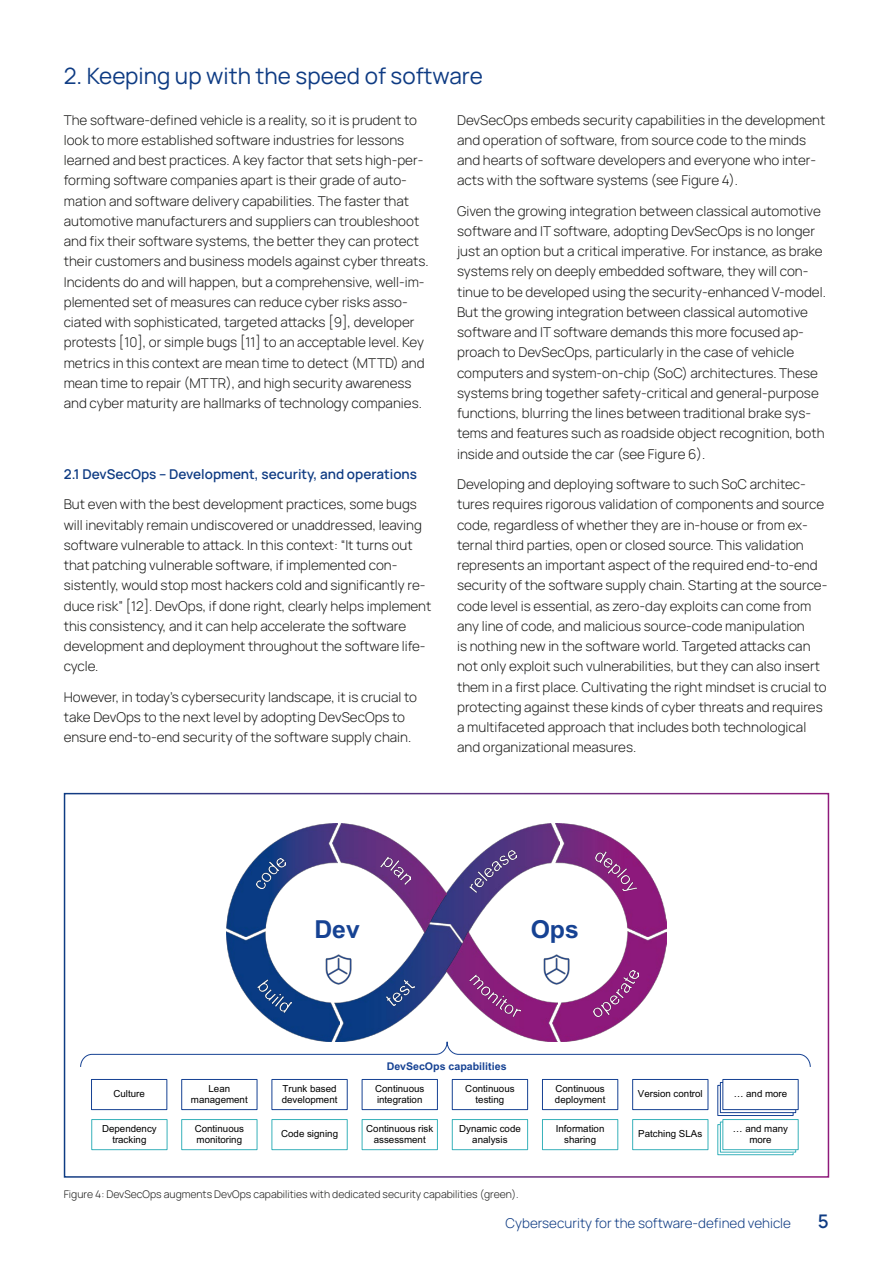
<style>
.page{position:relative;width:893px;height:1263px;background:#fff}
.page>*{position:absolute;margin:0;border:0;box-sizing:border-box;transform-origin:0 0}
.t1{font:700 24.75px "Arial";color:#164293}
.t2{font:22.5px "Manrope";color:#0e3b83}
.t3{font:600 18.75px "Manrope";color:#0e3b83}
.t4{font:300 13.5px/20.2px "Manrope";color:#1d1d1b}
.t5{font:600 13.5px "Manrope";color:#0e3b83}
.t6{font:300 13.5px "Manrope";color:#0e3b83}
.t7{font:700 10.65px "Arial";color:#164293}
.t8{font:300 10.5px "Manrope";color:#1d1d1b}
.t9{font:9.75px/10.6px "Arial";color:#000;text-align:center}
</style>
<div class="page">
<div style="left:718px;top:1085px;width:75px;height:30px;background:#e3e8f2"></div>
<div style="left:717px;top:1085px;width:77px;height:31px;border:1px solid #164293"></div>
<div style="left:720px;top:1082px;width:76px;height:30px;background:#e4e9f2"></div>
<div style="left:720px;top:1082px;width:76px;height:31px;border:1px solid #164293"></div>
<img style="left:226px;top:936px;width:109px;height:105px">
<img style="left:258px;top:979px;width:33px;height:33px">
<img style="left:226px;top:823px;width:106px;height:113px">
<img style="left:257px;top:858px;width:28px;height:31px">
<img style="left:335px;top:933px;width:111px;height:108px">
<img style="left:387px;top:980px;width:27px;height:26px">
<img style="left:430px;top:823px;width:125px;height:118px">
<img style="left:469px;top:850px;width:47px;height:42px">
<img style="left:555px;top:823px;width:111px;height:108px">
<img style="left:595px;top:851px;width:42px;height:39px">
<img style="left:553px;top:931px;width:114px;height:110px">
<img style="left:594px;top:971px;width:44px;height:46px">
<img style="left:446px;top:932px;width:112px;height:109px">
<img style="left:470px;top:974px;width:50px;height:43px">
<img style="left:332px;top:823px;width:114px;height:110px">
<img style="left:380px;top:857px;width:31px;height:27px">
<svg style="left:80px;top:1041px;width:731px;height:26px"></svg>
<div style="left:91px;top:1079px;width:76px;height:31px;border:1px solid #164293"></div>
<div style="left:723px;top:1079px;width:75px;height:30px;background:#fff"></div>
<div style="left:722px;top:1079px;width:77px;height:31px;border:1px solid #164293"></div>
<div style="left:632px;top:1079px;width:76px;height:31px;border:1px solid #164293"></div>
<div style="left:542px;top:1079px;width:76px;height:31px;border:1px solid #164293"></div>
<div style="left:452px;top:1079px;width:76px;height:31px;border:1px solid #164293"></div>
<div style="left:362px;top:1079px;width:76px;height:31px;border:1px solid #164293"></div>
<div style="left:271px;top:1079px;width:77px;height:31px;border:1px solid #164293"></div>
<div style="left:181px;top:1079px;width:76px;height:31px;border:1px solid #164293"></div>
<div style="left:91px;top:1119px;width:77px;height:31px;border:1px solid #38b1ba"></div>
<div style="left:181px;top:1119px;width:76px;height:31px;border:1px solid #38b1ba"></div>
<div style="left:271px;top:1119px;width:77px;height:31px;border:1px solid #38b1ba"></div>
<div style="left:362px;top:1119px;width:76px;height:31px;border:1px solid #38b1ba"></div>
<div style="left:452px;top:1119px;width:76px;height:31px;border:1px solid #38b1ba"></div>
<div style="left:542px;top:1119px;width:76px;height:31px;border:1px solid #38b1ba"></div>
<div style="left:632px;top:1119px;width:76px;height:31px;border:1px solid #38b1ba"></div>
<div style="left:718px;top:1124px;width:75px;height:31px;background:linear-gradient(to right,#7dccd2,#7bcbd1)"></div>
<div style="left:717px;top:1124px;width:77px;height:31px;border:1px solid #38b1ba"></div>
<div style="left:720px;top:1121px;width:76px;height:31px;border:1px solid #38b1ba"></div>
<div style="left:723px;top:1119px;width:75px;height:31px;background:#fff"></div>
<div style="left:722px;top:1119px;width:77px;height:31px;border:1px solid #38b1ba"></div>
<img style="left:322px;top:952px;width:33px;height:33px;border-radius:16px">
<img style="left:540px;top:952px;width:33px;height:33px;border-radius:16px">
<div style="left:64px;top:793px;width:765px;height:385px;border:2px solid #fff"></div>
<h2 class="t2" style="left:64px;top:60px;width:421px">2. Keeping up with the speed of software</h2>
<p class="t4" style="left:64px;top:109px;width:366px">The software-defined vehicle is a reality, so it is prudent to look to more established software industries for lessons learned and best practices. A key factor that sets high-per&shy;forming software companies apart is their grade of auto&shy;mation and software delivery capabilities. The faster that automotive manufacturers and suppliers can troubleshoot and fix their software systems, the better they can protect their customers and business models against cyber threats.<br>Incidents do and will happen, but a comprehensive, well-im&shy;plemented set of measures can reduce cyber risks asso&shy;ciated with sophisticated, targeted attacks [9], developer protests [10], or simple bugs [11] to an acceptable level. Key metrics in this context are mean time to detect (MTTD) and mean time to repair (MTTR), and high security awareness and cyber maturity are hallmarks of technology companies.</p>
<p class="t4" style="left:457px;top:109px;width:370px">DevSecOps embeds security capabilities in the development and operation of software, from source code to the minds and hearts of software developers and everyone who inter&shy;acts with the software systems (see Figure 4).</p>
<p class="t4" style="left:457px;top:200px;width:370px">Given the growing integration between classical automotive software and IT software, adopting DevSecOps is no longer just an option but a critical imperative. For instance, as brake systems rely on deeply embedded software, they will con&shy;tinue to be developed using the security-enhanced V-model.<br>But the growing integration between classical automotive software and IT software demands this more focused ap&shy;proach to DevSecOps, particularly in the case of vehicle computers and system-on-chip (SoC) architectures. These systems bring together safety-critical and general-purpose functions, blurring the lines between traditional brake sys&shy;tems and features such as roadside object recognition, both inside and outside the car (see Figure 6).</p>
<p class="t4" style="left:457px;top:473px;width:372px">Developing and deploying software to such SoC architec&shy;tures requires rigorous validation of components and source code, regardless of whether they are in-house or from ex&shy;ternal third parties, open or closed source. This validation represents an important aspect of the required end-to-end security of the software supply chain. Starting at the source&shy;code level is essential, as zero-day exploits can come from any line of code, and malicious source-code manipulation<br>is nothing new in the software world. Targeted attacks can not only exploit such vulnerabilities, but they can also insert them in a first place. Cultivating the right mindset is crucial to protecting against these kinds of cyber threats and requires a multifaceted approach that includes both technological and organizational measures.</p>
<p class="t5" style="left:64px;top:465px;width:355px">2.1 DevSecOps – Development, security, and operations</p>
<p class="t4" style="left:64px;top:494px;width:369px">But even with the best development practices, some bugs will inevitably remain undiscovered or unaddressed, leaving software vulnerable to attack. In this context: “It turns out that patching vulnerable software, if implemented con&shy;sistently, would stop most hackers cold and significantly re&shy;duce risk” [12]. DevOps, if done right, clearly helps implement this consistency, and it can help accelerate the software development and deployment throughout the software life&shy;cycle.</p>
<p class="t4" style="left:64px;top:686px;width:355px">However, in today’s cybersecurity landscape, it is crucial to take DevOps to the next level by adopting DevSecOps to ensure end-to-end security of the software supply chain.</p>
<h1 class="t1" style="left:314px;top:912px;width:47px">Dev</h1>
<h1 class="t1" style="left:531px;top:912px;width:50px">Ops</h1>
<p class="t7" style="left:387px;top:1058px;width:121px">DevSecOps capabilities</p>
<p class="t9" style="left:375px;top:1083px;width:51px;text-align:left">Continuous integration</p>
<p class="t9" style="left:465px;top:1083px;width:51px">Continuous testing</p>
<p class="t9" style="left:555px;top:1083px;width:52px;text-align:left">Continuous deployment</p>
<p class="t9" style="left:191px;top:1083px;width:58px">Lean management</p>
<p class="t9" style="left:282px;top:1083px;width:57px;text-align:left">Trunk based development</p>
<p class="t9" style="left:113px;top:1088px;width:33px">Culture</p>
<p class="t9" style="left:638px;top:1088px;width:66px">Version control</p>
<p class="t9" style="left:734px;top:1088px;width:55px">… and more</p>
<p class="t9" style="left:102px;top:1123px;width:56px">Dependency tracking</p>
<p class="t9" style="left:195px;top:1123px;width:51px;text-align:left">Continuous monitoring</p>
<p class="t9" style="left:281px;top:1128px;width:59px">Code signing</p>
<p class="t9" style="left:366px;top:1123px;width:69px">Continuous risk assessment</p>
<p class="t9" style="left:459px;top:1123px;width:63px">Dynamic code analysis</p>
<p class="t9" style="left:556px;top:1123px;width:50px">Information sharing</p>
<p class="t9" style="left:638px;top:1128px;width:66px">Patching SLAs</p>
<p class="t9" style="left:733px;top:1123px;width:57px">… and many more</p>
<p class="t8" style="left:64px;top:1187px;width:456px">Figure 4: DevSecOps augments DevOps capabilities with dedicated security capabilities (green).</p>
<p class="t6" style="left:506px;top:1214px;width:287px">Cybersecurity for the software-defined vehicle</p>
<h3 class="t3" style="left:818px;top:1208px;width:13px">5</h3>
</div>
